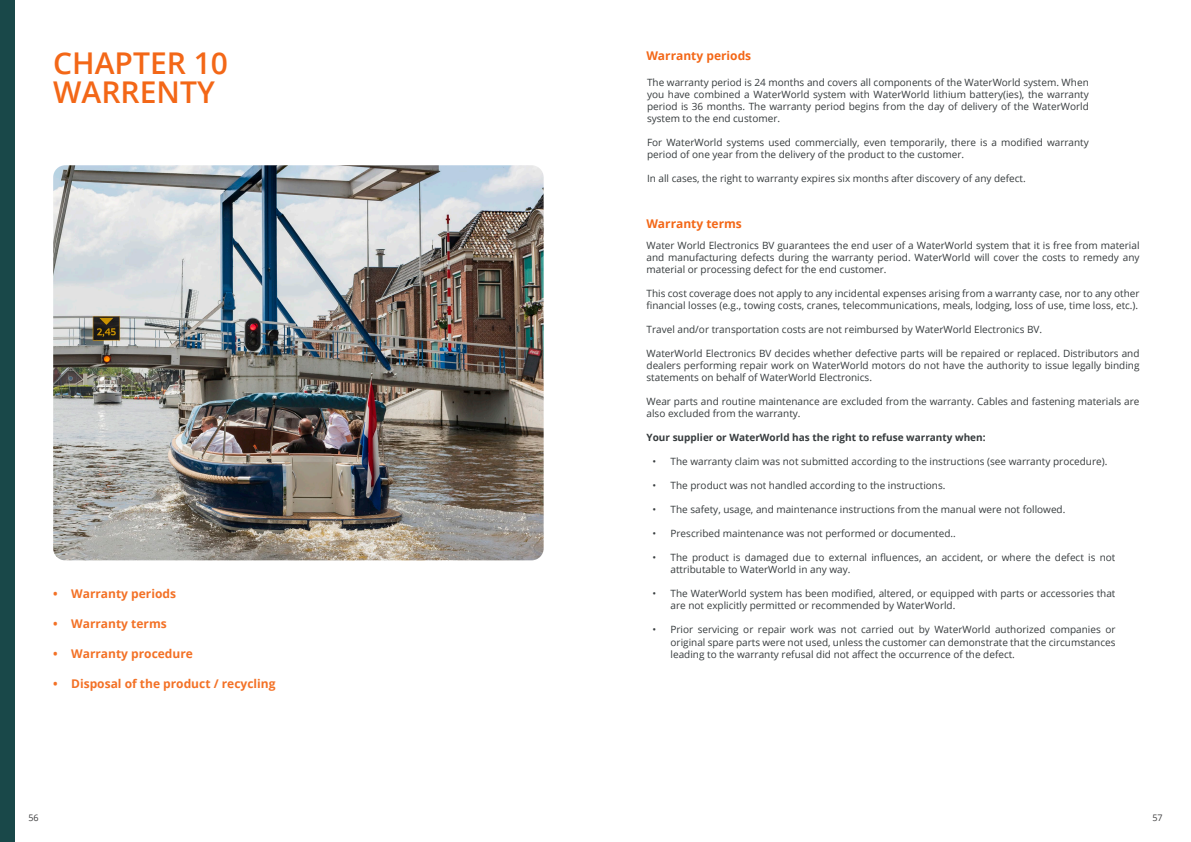
<style>
.page{position:relative;width:1191px;height:842px;background:#fff}
.page>*{position:absolute;margin:0;border:0;box-sizing:border-box;transform-origin:0 0}
.t1{font:600 30px "Open Sans";color:#f36717}
.t2{font:700 12px "Open Sans";color:#f37126}
.Kop_klein__12__oranje{font:700 12px "Open Sans";color:#f36717}
.Body_klein{font:10px/12px "Open Sans";color:#363b3d}
.Kop_klein__10__dik_blauw{font:700 10px "Open Sans";color:#363b3d}
.t3{font:9px "Open Sans";color:#3e3e3f}
</style>
<div class="page">
<div style="left:0;top:0;width:15px;height:842px;background:#194849"></div>
<img style="left:53px;top:165px;width:490px;height:395px">
<p class="t1" style="left:53px;top:43px;width:176px">CHAPTER 10</p>
<p class="t1" style="left:53px;top:72px;width:163px">WARRENTY</p>
<p class="t2" style="left:53px;top:585px;width:124px">• Warranty periods</p>
<p class="t2" style="left:53px;top:615px;width:115px">• Warranty terms</p>
<p class="t2" style="left:53px;top:645px;width:141px">• Warranty procedure</p>
<p class="t2" style="left:53px;top:675px;width:224px">• Disposal of the product / recycling</p>
<p class="Kop_klein__12__oranje" style="left:646px;top:47px;width:106px">Warranty periods</p>
<p class="Body_klein" style="left:647px;top:76px;width:443px;text-align:justify">The warranty period is 24 months and covers all components of the WaterWorld system. When you have combined a WaterWorld system with WaterWorld lithium battery(ies), the warranty period is 36 months. The warranty period begins from the day of delivery of the WaterWorld system to the end customer.</p>
<p class="Body_klein" style="left:647px;top:136px;width:443px">For WaterWorld systems used commercially, even temporarily, there is a modified warranty period of one year from the delivery of the product to the customer.</p>
<p class="Body_klein" style="left:647px;top:172px;width:380px">In all cases, the right to warranty expires six months after discovery of any defect.</p>
<p class="Kop_klein__12__oranje" style="left:646px;top:215px;width:97px">Warranty terms</p>
<p class="Body_klein" style="left:646px;top:240px;width:494px;text-align:justify">Water World Electronics BV guarantees the end user of a WaterWorld system that it is free from material and manufacturing defects during the warranty period. WaterWorld will cover the costs to remedy any material or processing defect for the end customer.</p>
<p class="Body_klein" style="left:646px;top:288px;width:494px">This cost coverage does not apply to any incidental expenses arising from a warranty case, nor to any other financial losses (e.g., towing costs, cranes, telecommunications, meals, lodging, loss of use, time loss, etc.).</p>
<p class="Body_klein" style="left:646px;top:324px;width:397px">Travel and/or transportation costs are not reimbursed by WaterWorld Electronics BV.</p>
<p class="Body_klein" style="left:646px;top:348px;width:494px;text-align:justify">WaterWorld Electronics BV decides whether defective parts will be repaired or replaced. Distributors and dealers performing repair work on WaterWorld motors do not have the authority to issue legally binding statements on behalf of WaterWorld Electronics.</p>
<p class="Body_klein" style="left:646px;top:396px;width:494px">Wear parts and routine maintenance are excluded from the warranty. Cables and fastening materials are also excluded from the warranty.</p>
<p class="Kop_klein__10__dik_blauw" style="left:646px;top:431px;width:340px">Your supplier or WaterWorld has the right to refuse warranty when:</p>
<p class="Body_klein" style="left:652px;top:456px;width:456px">• The warranty claim was not submitted according to the instructions (see warranty procedure).</p>
<p class="Body_klein" style="left:652px;top:480px;width:294px">• The product was not handled according to the instructions.</p>
<p class="Body_klein" style="left:652px;top:504px;width:414px">• The safety, usage, and maintenance instructions from the manual were not followed.</p>
<p class="Body_klein" style="left:652px;top:528px;width:305px">• Prescribed maintenance was not performed or documented..</p>
<p class="Body_klein" style="left:670px;top:552px;width:446px;text-indent:-18px">• The product is damaged due to external influences, an accident, or where the defect is not attributable to WaterWorld in any way.</p>
<p class="Body_klein" style="left:670px;top:588px;width:446px;text-indent:-18px">• The WaterWorld system has been modified, altered, or equipped with parts or accessories that are not explicitly permitted or recommended by WaterWorld.</p>
<p class="Body_klein" style="left:670px;top:624px;width:446px;text-align:justify;text-indent:-18px">• Prior servicing or repair work was not carried out by WaterWorld authorized companies or original spare parts were not used, unless the customer can demonstrate that the circumstances leading to the warranty refusal did not affect the occurrence of the defect.</p>
<p class="t3" style="left:28px;top:811px;width:12px">56</p>
<p class="t3" style="left:1152px;top:811px;width:12px">57</p>
</div>
